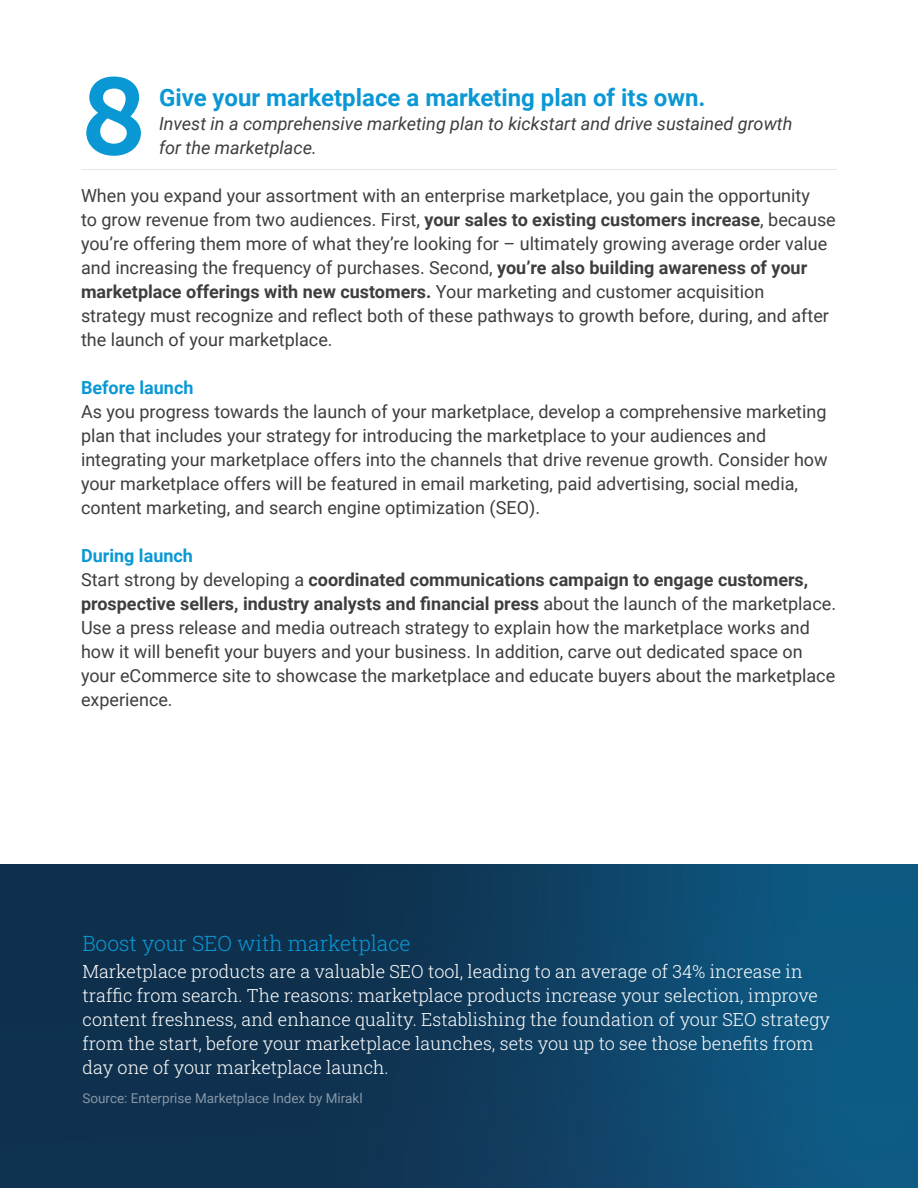
<style>
.page{position:relative;width:918px;height:1188px;background:#fff}
.page>*{position:absolute;margin:0;border:0;box-sizing:border-box;transform-origin:0 0}
.t1{font:108px "Museo Slab 700";color:#0a98d5}
.Numbered_Heading{font:700 24px "Roboto";color:#0a98d5}
.t2{font:300 21px "Roboto Slab";color:#0a98d5}
.t3{font:18px/24px "Roboto";color:#3e3e3e}
.t4{font:300 18px/24px "Roboto Slab";color:#fff}
.t5{font:italic 18px "Roboto";color:#3e3e3e}
.t6{font:700 18px "Roboto";color:#3e3e3e}
.t7{font:700 18px "Roboto";color:#0a98d5}
.t8{font:13.5px "Roboto";color:#fff}
.s1{font-weight:700}
.s2{font-weight:400}
</style>
<div class="page">
<hr style="left:81px;top:169px;width:756px;height:1px;background:#000">
<img style="left:1px;top:864px;width:917px;height:324px">
<p class="t1" style="left:81px;top:56px;width:67px">8</p>
<p class="Numbered_Heading" style="left:159px;top:80px;width:548px">Give your marketplace a marketing plan of its own.</p>
<p class="t5" style="left:159px;top:111px;width:635px">Invest in a comprehensive marketing plan to kickstart and drive sustained growth</p>
<p class="t5" style="left:159px;top:135px;width:159px">for the marketplace.</p>
<p class="t3" style="left:81px;top:183px;width:731px">When you expand your assortment with an enterprise marketplace, you gain the opportunity</p>
<p class="t3" style="left:81px;top:207px;width:756px">to grow revenue from two audiences. First, <span class="s1">your sales to existing customers increase</span>, because you’re offering them more of what they’re looking for – ultimately growing average order value and increasing the frequency of purchases. Second, <span class="s1">you’re also building awareness of your marketplace offerings with new customers.</span> Your marketing and customer acquisition</p>
<p class="t3" style="left:81px;top:303px;width:749px">strategy must recognize and reflect both of these pathways to growth before, during, and after the launch of your marketplace.</p>
<p class="t7" style="left:81px;top:375px;width:114px">Before launch</p>
<p class="t3" style="left:81px;top:399px;width:748px">As you progress towards the launch of your marketplace, develop a comprehensive marketing plan that includes your strategy for introducing the marketplace to your audiences and integrating your marketplace offers into the channels that drive revenue growth. Consider how your marketplace offers will be featured in email marketing, paid advertising, social media,</p>
<p class="t3" style="left:81px;top:495px;width:461px">content marketing, and search engine optimization (SEO).</p>
<p class="t7" style="left:81px;top:543px;width:113px">During launch</p>
<p class="t6" style="left:81px;top:567px;width:729px"><span class="s2">Start strong by developing a</span> coordinated communications campaign to engage customers,</p>
<p class="t3" style="left:81px;top:591px;width:757px"><span class="s1">prospective sellers, industry analysts and financial press</span> about the launch of the marketplace.<br>Use a press release and media outreach strategy to explain how the marketplace works and how it will benefit your buyers and your business. In addition, carve out dedicated space on your eCommerce site to showcase the marketplace and educate buyers about the marketplace experience.</p>
<p class="t2" style="left:82px;top:929px;width:330px">Boost your SEO with marketplace</p>
<p class="t4" style="left:82px;top:959px;width:749px">Marketplace products are a valuable SEO tool, leading to an average of 34% increase in traffic from search. The reasons: marketplace products increase your selection, improve content freshness, and enhance quality. Establishing the foundation of your SEO strategy from the start, before your marketplace launches, sets you up to see those benefits from day one of your marketplace launch.</p>
<p class="t8" style="left:82px;top:1089px;width:282px">Source: Enterprise Marketplace Index by Mirakl</p>
</div>
